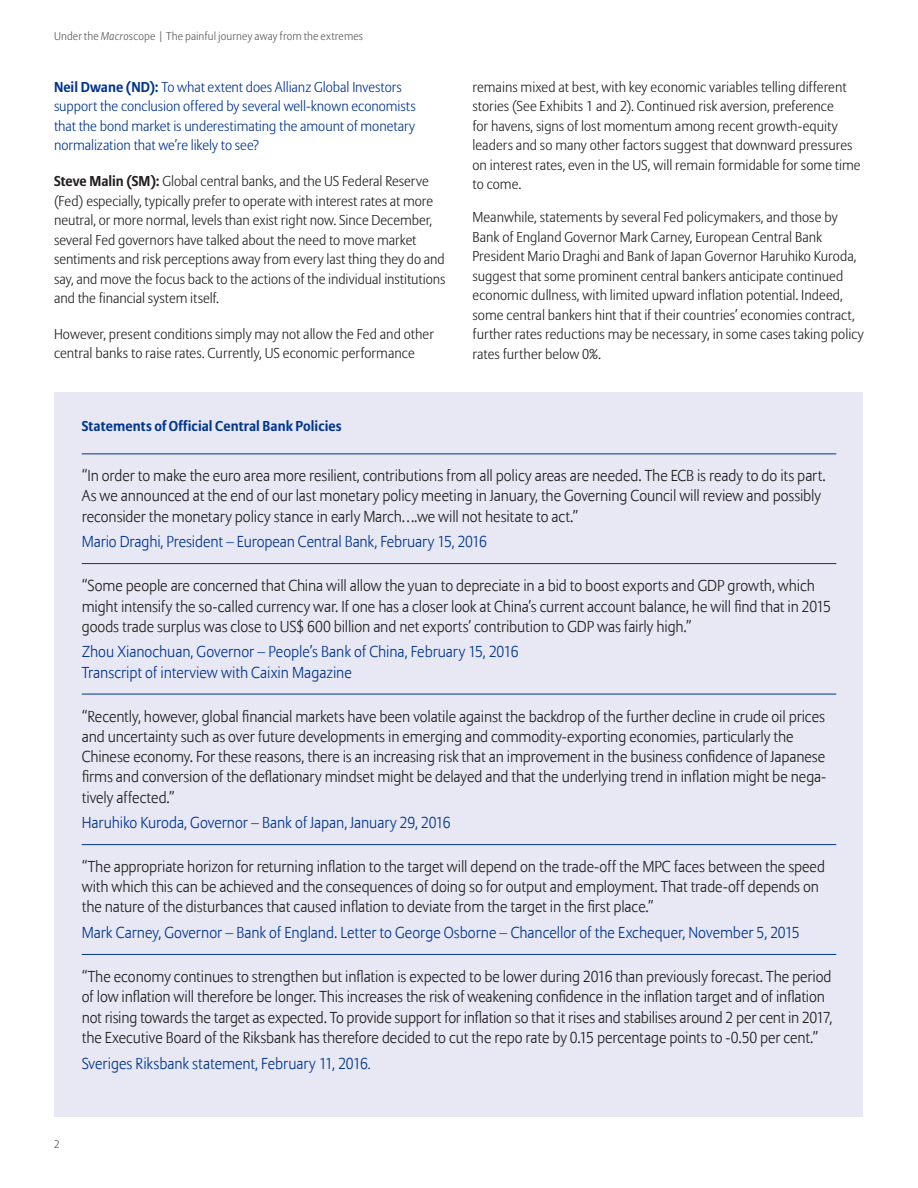
<style>
.page{position:relative;width:918px;height:1188px;background:#fff}
.page>*{position:absolute;margin:0;border:0;box-sizing:border-box;transform-origin:0 0}
.Callout_-_Green{font:300 15.75px/20.2px "Allianz Sans";letter-spacing:-.005em;color:#231f20}
.Callout_-_Green-2{font:300 15.75px/20.2px "Allianz Sans";letter-spacing:-.005em;color:#00358d}
.Body{font:300 14.25px/19.5px "Allianz Sans";color:#231f20}
.Body-2{font:300 14.25px/19.5px "Allianz Sans";color:#00358d}
.Subheadline_Type_2{font:700 14.25px "Allianz Sans";letter-spacing:.005em;color:#00358d}
.AllianzGI_Subject_li{font:300 11.25px "Allianz Sans";letter-spacing:.015em;color:#57585a}
.s1{font-style:italic}
.s2{font-weight:700}
.s3{font-size:13.5px;color:#231f20}
</style>
<div class="page">
<div style="left:55px;top:392px;width:808px;height:725px;background:#e8e8f4"></div>
<hr style="left:82px;top:454px;width:754px;height:1px;background:#00358d">
<hr style="left:82px;top:563px;width:754px;height:1px;background:#00358d">
<hr style="left:82px;top:694px;width:754px;height:1px;background:#00358d">
<hr style="left:82px;top:844px;width:754px;height:1px;background:#00358d">
<hr style="left:82px;top:954px;width:754px;height:1px;background:#00358d">
<p class="AllianzGI_Subject_li" style="left:54px;top:29px;width:311px">Under the <span class="s1">Macro</span>scope | The painful journey away from the extremes</p>
<p class="Body-2" style="left:54px;top:78px;width:363px"><span class="s2">Neil Dwane (ND):</span> To what extent does Allianz Global Investors support the conclusion offered by several well-known economists that the bond market is underestimating the amount of monetary normalization that we’re likely to see?</p>
<p class="Body" style="left:54px;top:172px;width:393px"><span class="s2">Steve Malin (SM):</span> Global central banks, and the US Federal Reserve (Fed) especially, typically prefer to operate with interest rates at more neutral, or more normal, levels than exist right now. Since December, several Fed governors have talked about the need to move market sentiments and risk perceptions away from every last thing they do and say, and move the focus back to the actions of the individual institutions and the financial system itself.</p>
<p class="Body" style="left:54px;top:325px;width:381px">However, present conditions simply may not allow the Fed and other central banks to raise rates. Currently, US economic performance</p>
<p class="Body" style="left:472px;top:78px;width:390px">remains mixed at best, with key economic variables telling different stories (See Exhibits 1 and 2). Continued risk aversion, preference<br>for havens, signs of lost momentum among recent growth-equity leaders and so many other factors suggest that downward pressures on interest rates, even in the US, will remain formidable for some time to come.</p>
<p class="Body" style="left:472px;top:208px;width:393px">Meanwhile, statements by several Fed policymakers, and those by Bank of England Governor Mark Carney, European Central Bank President Mario Draghi and Bank of Japan Governor Haruhiko Kuroda, suggest that some prominent central bankers anticipate continued economic dullness, with limited upward inflation potential. Indeed, some central bankers hint that if their countries’ economies contract, further rates reductions may be necessary, in some cases taking policy rates further below 0%.</p>
<p class="Subheadline_Type_2" style="left:82px;top:417px;width:262px">Statements of Official Central Bank Policies</p>
<p class="Callout_-_Green" style="left:82px;top:466px;width:745px">“In order to make the euro area more resilient, contributions from all policy areas are needed. The ECB is ready to do its part.<br>As we announced at the end of our last monetary policy meeting in January, the Governing Council will review and possibly reconsider the monetary policy stance in early March….we will not hesitate to act.”</p>
<p class="Callout_-_Green-2" style="left:82px;top:532px;width:407px">Mario Draghi, President – European Central Bank, February 15, 2016</p>
<p class="Callout_-_Green" style="left:82px;top:576px;width:751px">“Some people are concerned that China will allow the yuan to depreciate in a bid to boost exports and GDP growth, which might intensify the so-called currency war. If one has a closer look at China’s current account balance, he will find that in 2015 goods trade surplus was close to US$ 600 billion and net exports’ contribution to GDP was fairly high.”</p>
<p class="Callout_-_Green-2" style="left:82px;top:643px;width:438px">Zhou Xianochuan, Governor – People’s Bank of China, February 15, 2016<br>Transcript of interview with Caixin Magazine</p>
<p class="Callout_-_Green" style="left:82px;top:707px;width:746px">“Recently, however, global financial markets have been volatile against the backdrop of the further decline in crude oil prices and uncertainty such as over future developments in emerging and commodity-exporting economies, particularly the Chinese economy. For these reasons, there is an increasing risk that an improvement in the business confidence of Japanese firms and conversion of the deflationary mindset might be delayed and that the underlying trend in inflation might be nega&shy;tively affected.”</p>
<p class="Callout_-_Green-2" style="left:82px;top:813px;width:370px">Haruhiko Kuroda, Governor – Bank of Japan, January 29, 2016</p>
<p class="Callout_-_Green" style="left:82px;top:857px;width:745px">“The appropriate horizon for returning inflation to the target will depend on the trade-off the MPC faces between the speed with which this can be achieved and the consequences of doing so for output and employment. That trade-off depends on the nature of the disturbances that caused inflation to deviate from the target in the first place.”</p>
<p class="Callout_-_Green-2" style="left:82px;top:923px;width:720px">Mark Carney, Governor – Bank of England. Letter to George Osborne – Chancellor of the Exchequer, November 5, 2015</p>
<p class="Callout_-_Green" style="left:82px;top:967px;width:752px">“The economy continues to strengthen but inflation is expected to be lower during 2016 than previously forecast. The period of low inflation will therefore be longer. This increases the risk of weakening confidence in the inflation target and of inflation not rising towards the target as expected. To provide support for inflation so that it rises and stabilises around 2 per cent in 2017, the Executive Board of the Riksbank has therefore decided to cut the repo rate by 0.15 percentage points to -0.50 per cent.”</p>
<p class="Callout_-_Green-2" style="left:82px;top:1054px;width:290px">Sveriges Riksbank statement, February 11, 2016<span class="s3">.</span></p>
<p class="AllianzGI_Subject_li" style="left:54px;top:1137px;width:7px">2</p>
</div>
